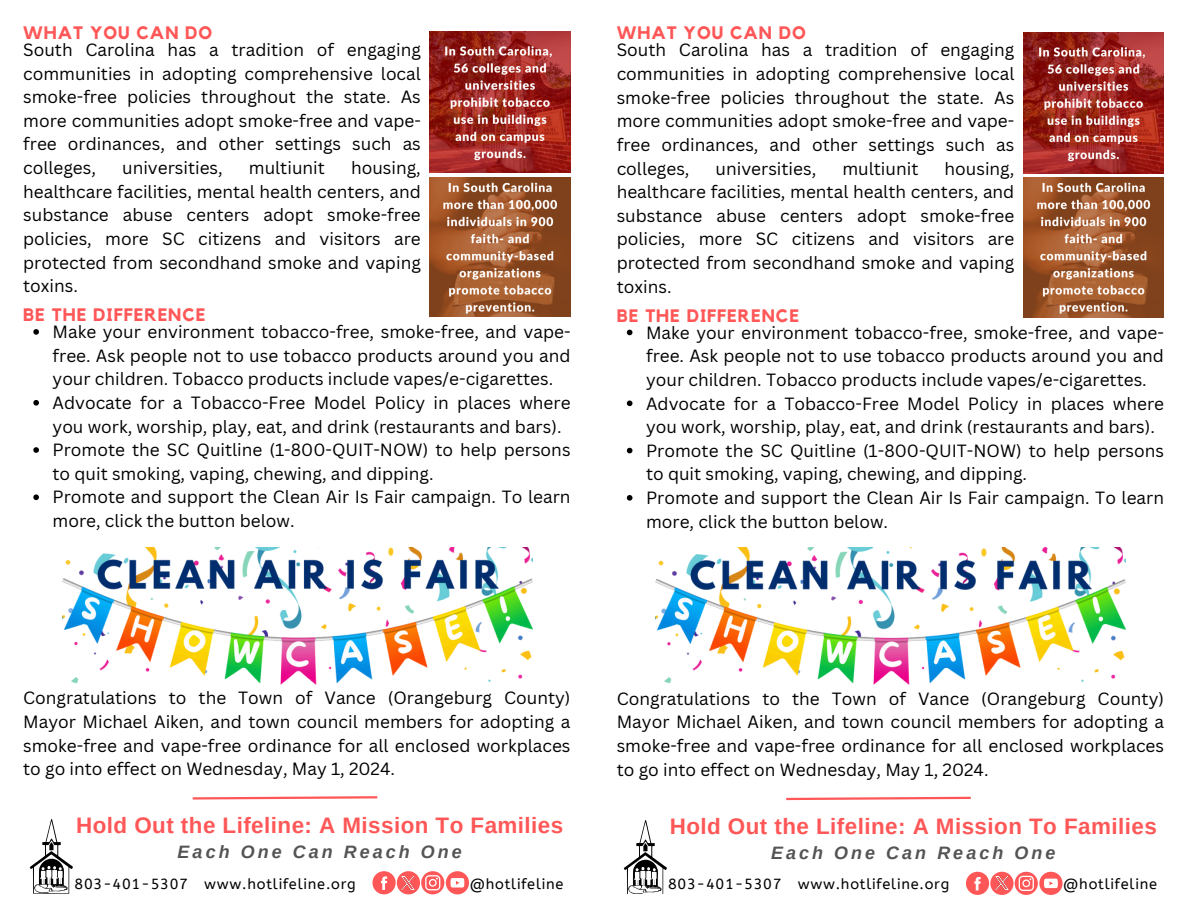
<style>
.page{position:relative;width:1188px;height:918px;background:#fff}
.page>*{position:absolute;margin:0;border:0;box-sizing:border-box;transform-origin:0 0}
.t1{font:700 22.35px "Arimo";letter-spacing:.02em;color:#ff5757}
.t2{font:700 18px "Kollektif";letter-spacing:.05em;color:#ff5757}
.t3{font:italic 700 18px "Arimo";letter-spacing:.17em;color:#545454}
.t4{font:17.25px/23.7px "Canva Sans";color:#000;text-align:justify}
.t5{font:14.55px "A Bee Zee";letter-spacing:.05em;color:#000}
</style>
<div class="page">
<svg style="left:786px;top:796px;width:185px;height:5px"></svg>
<img style="left:623px;top:820px;width:44px;height:74px">
<svg style="left:966px;top:872px;width:97px;height:23px"></svg>
<img style="left:1023px;top:178px;width:141px;height:139px">
<img style="left:656px;top:548px;width:470px;height:137px">
<svg style="left:627px;top:330px;width:5px;height:5px"></svg>
<svg style="left:627px;top:401px;width:5px;height:5px"></svg>
<svg style="left:627px;top:448px;width:5px;height:5px"></svg>
<svg style="left:627px;top:495px;width:5px;height:6px"></svg>
<img style="left:1023px;top:32px;width:141px;height:141px">
<svg style="left:192px;top:796px;width:186px;height:4px"></svg>
<img style="left:29px;top:819px;width:44px;height:74px">
<svg style="left:372px;top:871px;width:97px;height:23px"></svg>
<img style="left:430px;top:177px;width:140px;height:140px">
<img style="left:62px;top:547px;width:470px;height:137px">
<svg style="left:33px;top:329px;width:6px;height:6px"></svg>
<svg style="left:33px;top:400px;width:6px;height:6px"></svg>
<svg style="left:33px;top:447px;width:6px;height:6px"></svg>
<svg style="left:33px;top:494px;width:6px;height:6px"></svg>
<img style="left:430px;top:32px;width:140px;height:140px">
<p class="t2" style="left:23px;top:24px;width:191px">WHAT YOU CAN DO</p>
<p class="t4" style="left:23px;top:37px;width:399px">South Carolina has a tradition of engaging communities in adopting comprehensive local smoke-free policies throughout the state. As more communities adopt smoke-free and vape&shy;free ordinances, and other settings such as colleges,</p>
<p class="t4" style="left:23px;top:156px;width:399px;text-indent:328px">housing, healthcare facilities, mental health centers, and substance abuse centers adopt smoke-free policies, more SC citizens and visitors are protected from secondhand smoke and vaping toxins.</p>
<p class="t4" style="left:122px;top:156px;width:102px">universities,</p>
<p class="t4" style="left:249px;top:156px;width:78px">multiunit</p>
<h2 class="t2" style="left:23px;top:306px;width:184px">BE THE DIFFERENCE</h2>
<p class="t4" style="left:53px;top:320px;width:520px">Make your environment tobacco-free, smoke-free, and vape&shy;free. Ask people not to use tobacco products around you and your children. Tobacco products include vapes/e-cigarettes.</p>
<p class="t4" style="left:53px;top:390px;width:520px">Advocate for a Tobacco-Free Model Policy in places where you work, worship, play, eat, and drink (restaurants and bars).</p>
<p class="t4" style="left:53px;top:438px;width:520px">Promote the SC Quitline (1-800-QUIT-NOW) to help persons to quit smoking, vaping, chewing, and dipping.</p>
<p class="t4" style="left:53px;top:485px;width:520px">Promote and support the Clean Air Is Fair campaign. To learn more, click the button below.</p>
<p class="t2" style="left:617px;top:25px;width:191px">WHAT YOU CAN DO</p>
<p class="t4" style="left:617px;top:38px;width:399px">South Carolina has a tradition of engaging communities in adopting comprehensive local smoke-free policies throughout the state. As more communities adopt smoke-free and vape&shy;free ordinances, and other settings such as colleges,</p>
<p class="t4" style="left:617px;top:156px;width:399px;text-indent:328px">housing, healthcare facilities, mental health centers, and substance abuse centers adopt smoke-free policies, more SC citizens and visitors are protected from secondhand smoke and vaping toxins.</p>
<p class="t4" style="left:716px;top:156px;width:102px">universities,</p>
<p class="t4" style="left:842px;top:156px;width:78px">multiunit</p>
<p class="t2" style="left:617px;top:307px;width:184px">BE THE DIFFERENCE</p>
<p class="t4" style="left:646px;top:320px;width:520px">Make your environment tobacco-free, smoke-free, and vape&shy;free. Ask people not to use tobacco products around you and your children. Tobacco products include vapes/e-cigarettes.</p>
<h4 class="t4" style="left:646px;top:391px;width:520px">Advocate for a Tobacco-Free Model Policy in places where you work, worship, play, eat, and drink (restaurants and bars).</h4>
<p class="t4" style="left:646px;top:438px;width:520px">Promote the SC Quitline (1-800-QUIT-NOW) to help persons to quit smoking, vaping, chewing, and dipping.</p>
<h1 class="t4" style="left:646px;top:485px;width:520px">Promote and support the Clean Air Is Fair campaign. To learn more, click the button below.</h1>
<p class="t4" style="left:23px;top:686px;width:549px">Congratulations to the Town of Vance (Orangeburg County)<br>Mayor Michael Aiken, and town council members for adopting a smoke-free and vape-free ordinance for all enclosed workplaces to go into effect on Wednesday, May 1, 2024.</p>
<p class="t1" style="left:76px;top:813px;width:489px">Hold Out the Lifeline: A Mission To Families</p>
<h2 class="t3" style="left:178px;top:842px;width:286px">Each One Can Reach One</h2>
<p class="t5" style="left:75px;top:875px;width:283px">803-401-5307 www.hotlifeline.org</p>
<p class="t5" style="left:470px;top:875px;width:95px">@hotlifeline</p>
<h3 class="t4" style="left:617px;top:686px;width:549px">Congratulations to the Town of Vance (Orangeburg County)<br>Mayor Michael Aiken, and town council members for adopting a smoke-free and vape-free ordinance for all enclosed workplaces to go into effect on Wednesday, May 1, 2024.</h3>
<p class="t1" style="left:670px;top:814px;width:489px">Hold Out the Lifeline: A Mission To Families</p>
<h2 class="t3" style="left:771px;top:843px;width:286px">Each One Can Reach One</h2>
<h4 class="t5" style="left:668px;top:876px;width:283px">803-401-5307 www.hotlifeline.org</h4>
<h4 class="t5" style="left:1063px;top:876px;width:95px">@hotlifeline</h4>
</div>
